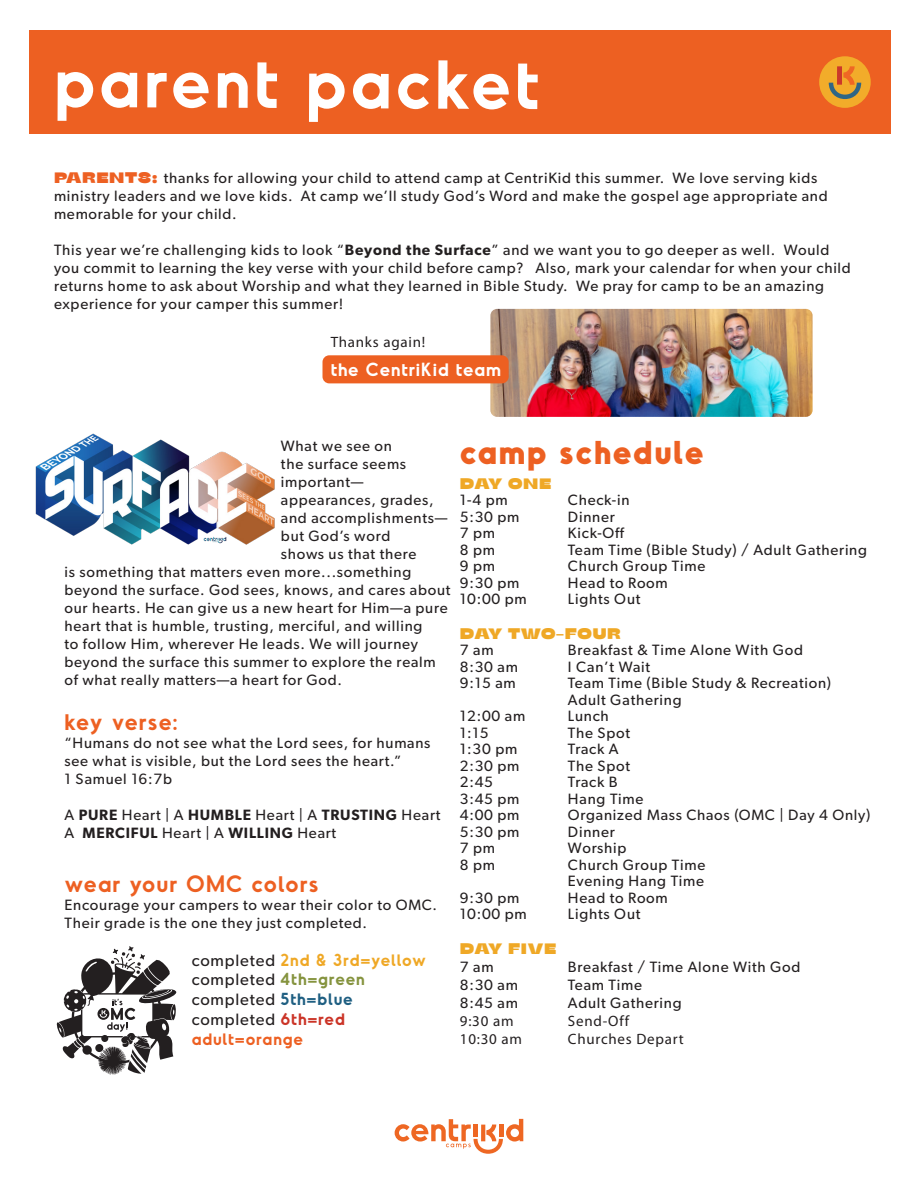
<style>
.page{position:relative;width:918px;height:1188px;background:#fff}
.page>*{position:absolute;margin:0;border:0;box-sizing:border-box;transform-origin:0 0}
.t1{font:600 69px "Odudo";letter-spacing:.045em;color:#fff}
.t2{font:700 33px "Odudo";letter-spacing:.05em;color:#ed6022}
.sub_head{font:600 22.5px "Odudo";letter-spacing:.05em;color:#ed6022}
.sub_head-2{font:600 22.5px "Odudo";letter-spacing:.03em;color:#ed6022}
.t3{font:600 18px "Odudo";letter-spacing:.05em;color:#fff}
.t4{font:16.5px "Gibson";letter-spacing:.05em;color:#231f20}
.t5{font:600 16.5px "Odudo";letter-spacing:.05em;color:#efa826}
.t6{font:600 16.5px "Odudo";letter-spacing:.05em;color:#ed6022}
.t7{font:15px/18px "Gibson";letter-spacing:.05em;color:#231f20}
.t8{font:15px "Myriad Pro";letter-spacing:.05em;color:#231f20}
.t9{font:600 15px "Gibson";letter-spacing:.05em;color:#231f20}
.t10{font:800 15px "Stinger Wide";letter-spacing:.045em;color:#efa826}
.s1{font-family:"Stinger Wide";font-weight:800;color:#ed6022}
.s2{font-weight:600}
.s3{font-weight:400}
.s4{font-family:"Gibson";font-weight:400;color:#231f20}
.s5{font-family:"Odudo";font-weight:600;color:#85933e}
.s6{font-family:"Odudo";font-weight:600;color:#1f5f82}
.s7{font-family:"Odudo";font-weight:600;color:#cb3427}
</style>
<div class="page">
<div style="left:29px;top:30px;width:862px;height:104px;background:#ed6022"></div>
<div style="left:819px;top:56px;width:52px;height:52px;background:#f2ac2a;border-radius:26px"></div>
<svg style="left:829px;top:66px;width:32px;height:33px"></svg>
<svg style="left:395px;top:1119px;width:128px;height:35px"></svg>
<svg style="left:56px;top:946px;width:121px;height:129px"></svg>
<img style="left:35px;top:433px;width:240px;height:112px">
<img style="left:490px;top:309px;width:323px;height:108px">
<div style="left:322px;top:355px;width:187px;height:28px;background:#ed6022;border-radius:7px"></div>
<p class="t1" style="left:54px;top:38px;width:487px">parent packet</p>
<p class="t7" style="left:54px;top:169px;width:775px"><span class="s1">PARENTS:</span> thanks for allowing your child to attend camp at CentriKid this summer. We love serving kids ministry leaders and we love kids. At camp we’ll study God’s Word and make the gospel age appropriate and memorable for your child.</p>
<p class="t7" style="left:54px;top:241px;width:798px">This year we’re challenging kids to look “<span class="s2">Beyond the Surface</span>” and we want you to go deeper as well. Would you commit to learning the key verse with your child before camp? Also, mark your calendar for when your child returns home to ask about Worship and what they learned in Bible Study. We pray for camp to be an amazing experience for your camper this summer!</p>
<p class="t8" style="left:331px;top:334px;width:96px">Thanks again!</p>
<p class="t3" style="left:331px;top:358px;width:172px">the CentriKid team</p>
<p class="t7" style="left:281px;top:437px;width:113px">What we see on</p>
<p class="t7" style="left:281px;top:455px;width:127px">the surface seems</p>
<p class="t7" style="left:281px;top:473px;width:84px">important—</p>
<p class="t7" style="left:281px;top:491px;width:154px">appearances, grades,</p>
<p class="t7" style="left:281px;top:509px;width:168px">and accomplishments—</p>
<p class="t7" style="left:281px;top:527px;width:111px">but God’s word</p>
<p class="t7" style="left:281px;top:545px;width:137px">shows us that there</p>
<p class="t7" style="left:64px;top:563px;width:348px">is something that matters even more...something</p>
<p class="t7" style="left:64px;top:581px;width:388px">beyond the surface. God sees, knows, and cares about</p>
<p class="t7" style="left:64px;top:599px;width:385px">our hearts. He can give us a new heart for Him—a pure</p>
<p class="t7" style="left:64px;top:617px;width:360px">heart that is humble, trusting, merciful, and willing</p>
<p class="t7" style="left:64px;top:635px;width:355px">to follow Him, wherever He leads. We will journey</p>
<p class="t7" style="left:64px;top:653px;width:373px">beyond the surface this summer to explore the realm</p>
<p class="t7" style="left:64px;top:671px;width:279px">of what really matters—a heart for God.</p>
<p class="sub_head-2" style="left:64px;top:708px;width:115px">key verse:</p>
<p class="t7" style="left:64px;top:734px;width:368px">“Humans do not see what the Lord sees, for humans see what is visible, but the Lord sees the heart.”</p>
<p class="t7" style="left:64px;top:770px;width:109px">1 Samuel 16:7b</p>
<p class="t7" style="left:64px;top:806px;width:377px">A <span class="s2">PURE</span> Heart | A <span class="s2">HUMBLE</span> Heart | A <span class="s2">TRUSTING</span> Heart</p>
<p class="t9" style="left:64px;top:824px;width:273px"><span class="s3">A</span> MERCIFUL <span class="s3">Heart | A</span> WILLING <span class="s3">Heart</span></p>
<p class="sub_head" style="left:64px;top:870px;width:255px">wear your OMC colors</p>
<p class="t7" style="left:64px;top:896px;width:374px">Encourage your campers to wear their color to OMC.<br>Their grade is the one they just completed.</p>
<p class="t5" style="left:192px;top:949px;width:236px"><span class="s4">completed</span> 2nd &amp; 3rd=yellow</p>
<p class="t4" style="left:192px;top:970px;width:175px">completed <span class="s5">4th=green</span></p>
<p class="t4" style="left:192px;top:990px;width:163px">completed <span class="s6">5th=blue</span></p>
<p class="t4" style="left:192px;top:1009px;width:155px">completed <span class="s7">6th=red</span></p>
<p class="t6" style="left:192px;top:1028px;width:113px">adult=orange</p>
<p class="t2" style="left:460px;top:430px;width:245px">camp schedule</p>
<p class="t10" style="left:460px;top:475px;width:93px">DAY ONE</p>
<p class="t7" style="left:460px;top:491px;width:49px">1-4 pm</p>
<p class="t7" style="left:568px;top:491px;width:63px">Check-in</p>
<p class="t7" style="left:460px;top:507px;width:61px">5:30 pm</p>
<p class="t7" style="left:568px;top:507px;width:48px">Dinner</p>
<p class="t7" style="left:460px;top:524px;width:37px">7 pm</p>
<p class="t7" style="left:568px;top:524px;width:58px">Kick-Off</p>
<p class="t7" style="left:460px;top:540px;width:37px">8 pm</p>
<p class="t7" style="left:568px;top:540px;width:301px">Team Time (Bible Study) / Adult Gathering</p>
<p class="t7" style="left:460px;top:557px;width:37px">9 pm</p>
<p class="t7" style="left:568px;top:557px;width:139px">Church Group Time</p>
<p class="t7" style="left:460px;top:573px;width:61px">9:30 pm</p>
<p class="t7" style="left:568px;top:573px;width:101px">Head to Room</p>
<p class="t7" style="left:460px;top:590px;width:68px">10:00 pm</p>
<p class="t7" style="left:568px;top:590px;width:74px">Lights Out</p>
<p class="t10" style="left:460px;top:625px;width:162px">DAY TWO-FOUR</p>
<p class="t7" style="left:460px;top:641px;width:35px">7 am</p>
<p class="t7" style="left:568px;top:641px;width:237px">Breakfast &amp; Time Alone With God</p>
<p class="t7" style="left:460px;top:657px;width:59px">8:30 am</p>
<p class="t7" style="left:568px;top:657px;width:84px">I Can’t Wait</p>
<p class="t7" style="left:460px;top:674px;width:57px">9:15 am</p>
<p class="t7" style="left:568px;top:674px;width:265px">Team Time (Bible Study &amp; Recreation)</p>
<p class="t7" style="left:568px;top:690px;width:115px">Adult Gathering</p>
<p class="t7" style="left:460px;top:707px;width:67px">12:00 am</p>
<p class="t7" style="left:568px;top:707px;width:42px">Lunch</p>
<p class="t7" style="left:460px;top:723px;width:30px">1:15</p>
<p class="t7" style="left:568px;top:723px;width:64px">The Spot</p>
<p class="t7" style="left:460px;top:740px;width:59px">1:30 pm</p>
<p class="t7" style="left:568px;top:740px;width:52px">Track A</p>
<p class="t7" style="left:460px;top:756px;width:61px">2:30 pm</p>
<p class="t7" style="left:568px;top:756px;width:64px">The Spot</p>
<p class="t7" style="left:460px;top:773px;width:35px">2:45</p>
<p class="t7" style="left:568px;top:773px;width:51px">Track B</p>
<p class="t7" style="left:460px;top:789px;width:61px">3:45 pm</p>
<p class="t7" style="left:568px;top:789px;width:77px">Hang Time</p>
<p class="t7" style="left:460px;top:806px;width:61px">4:00 pm</p>
<p class="t7" style="left:568px;top:806px;width:304px">Organized Mass Chaos (OMC | Day 4 Only)</p>
<p class="t7" style="left:460px;top:822px;width:61px">5:30 pm</p>
<p class="t7" style="left:568px;top:822px;width:48px">Dinner</p>
<p class="t7" style="left:460px;top:839px;width:37px">7 pm</p>
<p class="t7" style="left:568px;top:839px;width:60px">Worship</p>
<p class="t7" style="left:460px;top:855px;width:37px">8 pm</p>
<p class="t7" style="left:568px;top:855px;width:139px">Church Group Time</p>
<p class="t7" style="left:568px;top:872px;width:138px">Evening Hang Time</p>
<p class="t7" style="left:460px;top:888px;width:61px">9:30 pm</p>
<p class="t7" style="left:568px;top:888px;width:101px">Head to Room</p>
<p class="t7" style="left:460px;top:905px;width:68px">10:00 pm</p>
<p class="t7" style="left:568px;top:905px;width:74px">Lights Out</p>
<p class="t10" style="left:460px;top:940px;width:98px">DAY FIVE</p>
<p class="t7" style="left:460px;top:957px;width:35px">7 am</p>
<p class="t7" style="left:568px;top:957px;width:234px">Breakfast / Time Alone With God</p>
<p class="t7" style="left:460px;top:975px;width:59px">8:30 am</p>
<p class="t7" style="left:568px;top:975px;width:76px">Team Time</p>
<p class="t7" style="left:460px;top:993px;width:59px">8:45 am</p>
<p class="t7" style="left:568px;top:993px;width:115px">Adult Gathering</p>
<p class="t8" style="left:460px;top:1012px;width:55px">9:30 am</p>
<p class="t8" style="left:568px;top:1012px;width:63px">Send-Off</p>
<p class="t8" style="left:460px;top:1030px;width:64px">10:30 am</p>
<p class="t8" style="left:568px;top:1030px;width:117px">Churches Depart</p>
</div>
